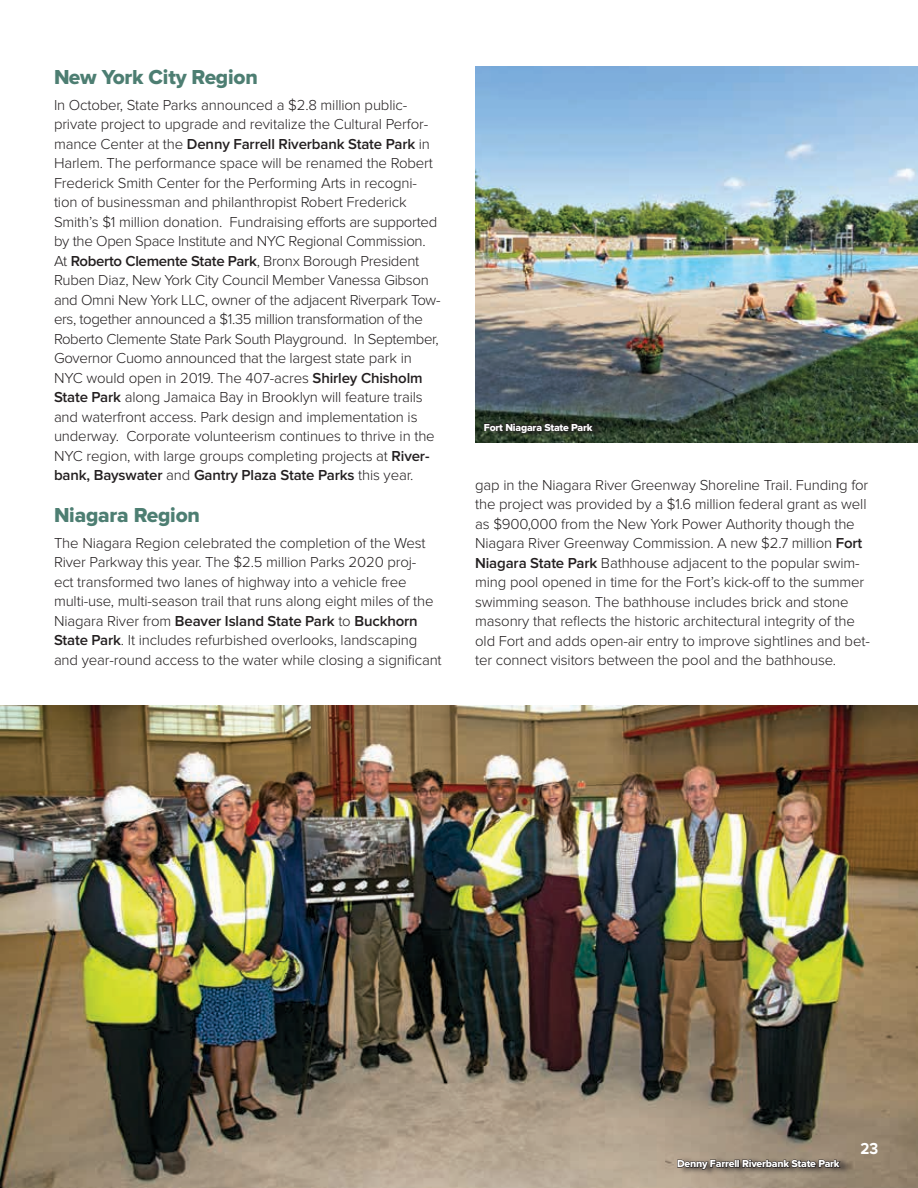
<style>
.page{position:relative;width:918px;height:1188px;background:#fff}
.page>*{position:absolute;margin:0;border:0;box-sizing:border-box;transform-origin:0 0}
.t1{font:21px "Proxima Nova Extrabld";letter-spacing:-.01em;color:#4d7e72}
.t2{font:700 16.5px "Proxima Nova";color:#fff;scale:.91 1}
.t3{font:300 15px/19.5px "Proxima Nova";letter-spacing:-.01em;color:#231f20}
.t4{font:10.5px "Proxima Nova Extrabld";letter-spacing:-.02em;color:#fff}
.s1{font-weight:600}
</style>
<div class="page">
<img style="left:0;top:705px;width:918px;height:483px">
<img style="left:475px;top:67px;width:443px;height:376px">
<div style="left:679px;top:1157px;width:172px;height:20px;background:#231f20;opacity:.75"></div>
<svg style="left:677px;top:1159px;width:164px;height:11px;background:#584f47"></svg>
<div style="left:486px;top:421px;width:118px;height:20px;background:#231f20;opacity:.75"></div>
<svg style="left:484px;top:423px;width:110px;height:10px"></svg>
<h1 class="t1" style="left:54px;top:61px;width:205px">New York City Region</h1>
<p class="t3" style="left:54px;top:95px;width:388px">In October, State Parks announced a $2.8 million public&shy;private project to upgrade and revitalize the Cultural Perfor&shy;mance Center at the <span class="s1">Denny Farrell Riverbank State Park</span> in Harlem. The performance space will be renamed the Robert Frederick Smith Center for the Performing Arts in recogni&shy;tion of businessman and philanthropist Robert Frederick Smith’s $1 million donation. Fundraising efforts are supported by the Open Space Institute and NYC Regional Commission.<br>At <span class="s1">Roberto Clemente State Park</span>, Bronx Borough President Ruben Diaz, New York City Council Member Vanessa Gibson and Omni New York LLC, owner of the adjacent Riverpark Tow&shy;ers, together announced a $1.35 million transformation of the Roberto Clemente State Park South Playground. In September, Governor Cuomo announced that the largest state park in NYC would open in 2019. The 407-acres <span class="s1">Shirley Chisholm State Park</span> along Jamaica Bay in Brooklyn will feature trails and waterfront access. Park design and implementation is underway. Corporate volunteerism continues to thrive in the NYC region, with large groups completing projects at <span class="s1">River&shy;bank, Bayswater</span> and <span class="s1">Gantry Plaza State Parks</span> this year.</p>
<h1 class="t1" style="left:54px;top:499px;width:148px">Niagara Region</h1>
<p class="t3" style="left:54px;top:533px;width:389px">The Niagara Region celebrated the completion of the West River Parkway this year. The $2.5 million Parks 2020 proj-<br>ect transformed two lanes of highway into a vehicle free multi-use, multi-season trail that runs along eight miles of the Niagara River from <span class="s1">Beaver Island State Park</span> to <span class="s1">Buckhorn State Park</span>. It includes refurbished overlooks, landscaping and year-round access to the water while closing a significant</p>
<p class="t4" style="left:484px;top:419px;width:110px">Fort Niagara State Park</p>
<p class="t3" style="left:475px;top:475px;width:396px">gap in the Niagara River Greenway Shoreline Trail. Funding for the project was provided by a $1.6 million federal grant as well as $900,000 from the New York Power Authority though the Niagara River Greenway Commission. A new $2.7 million <span class="s1">Fort Niagara State Park</span> Bathhouse adjacent to the popular swim&shy;ming pool opened in time for the Fort’s kick-off to the summer swimming season. The bathhouse includes brick and stone masonry that reflects the historic architectural integrity of the old Fort and adds open-air entry to improve sightlines and bet&shy;ter connect visitors between the pool and the bathhouse.</p>
<p class="t4" style="left:677px;top:1156px;width:164px">Denny Farrell Riverbank State Park</p>
<p class="t2" style="left:860px;top:1139px;width:21px">23</p>
</div>
